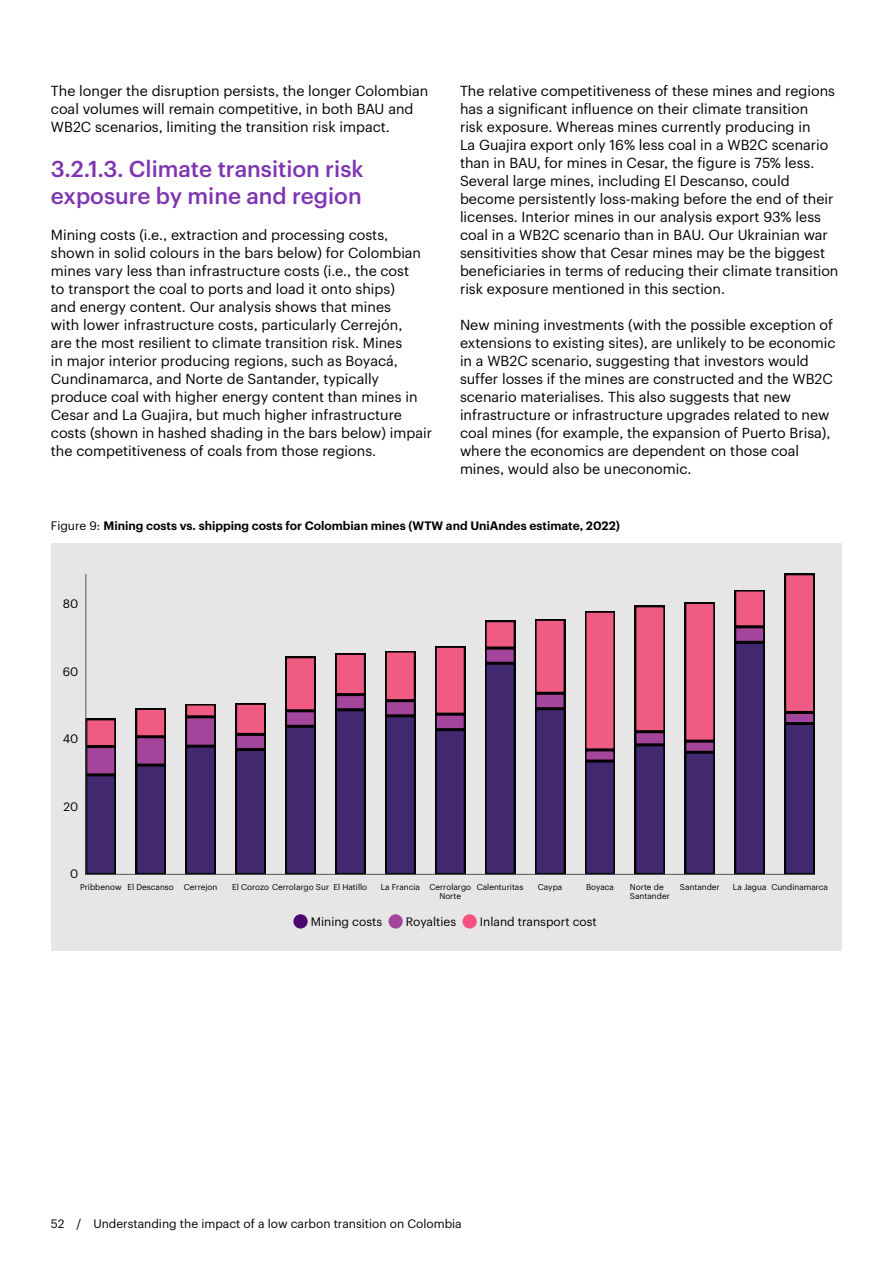
<style>
.page{position:relative;width:893px;height:1263px;background:#fff}
.page>*{position:absolute;margin:0;border:0;box-sizing:border-box;transform-origin:0 0}
.Subhead_15_18{font:500 22.5px/27px "Graphik";color:#7f35b2}
.Body_9_5_12{font:14.25px/18px "Graphik";color:#000}
.Body_9_5_12-2{font:12px "Graphik";color:#000}
.Caption_8_10{font:600 12px "Graphik";color:#000}
.t1{font:8.25px/9.1px "Graphik";color:#000}
.s1{font-weight:400}
</style>
<div class="page">
<div style="left:52px;top:543px;width:790px;height:408px;background:#e6e6e6"></div>
<svg style="left:86px;top:719px;width:30px;height:155px;background:#602f68"></svg>
<svg style="left:136px;top:708px;width:30px;height:166px;background:#5d2d67"></svg>
<svg style="left:186px;top:704px;width:30px;height:170px;background:#4e2965"></svg>
<svg style="left:236px;top:703px;width:30px;height:171px;background:#582c64"></svg>
<svg style="left:285px;top:657px;width:30px;height:217px;background:#622f66"></svg>
<svg style="left:335px;top:653px;width:30px;height:221px;background:#582c64"></svg>
<svg style="left:385px;top:651px;width:30px;height:223px;background:#5e2e65"></svg>
<svg style="left:435px;top:646px;width:30px;height:228px;background:#6a3167"></svg>
<svg style="left:485px;top:621px;width:30px;height:253px;background:#4c2964"></svg>
<svg style="left:535px;top:619px;width:30px;height:255px;background:#683167"></svg>
<svg style="left:585px;top:611px;width:30px;height:263px;background:#8c3b6b"></svg>
<svg style="left:635px;top:606px;width:30px;height:268px;background:#833869"></svg>
<svg style="left:685px;top:602px;width:30px;height:272px;background:#883969"></svg>
<svg style="left:735px;top:590px;width:30px;height:284px;background:#4e2962"></svg>
<svg style="left:785px;top:574px;width:30px;height:300px;background:#7f3767"></svg>
<hr style="left:85px;top:574px;width:1px;height:301px;background:#58595b">
<hr style="left:85px;top:874px;width:730px;height:1px;background:#58595b">
<div style="left:293px;top:914px;width:15px;height:14px;background:#48086f;border-radius:50%"></div>
<div style="left:388px;top:914px;width:15px;height:14px;background:#a4459a;border-radius:50%"></div>
<div style="left:462px;top:914px;width:15px;height:14px;background:#f6517f;border-radius:50%"></div>
<p class="Body_9_5_12" style="left:51px;top:81px;width:379px">The longer the disruption persists, the longer Colombian coal volumes will remain competitive, in both BAU and<br>WB2C scenarios, limiting the transition risk impact.</p>
<p class="Subhead_15_18" style="left:51px;top:153px;width:314px">3.2.1.3. Climate transition risk exposure by mine and region</p>
<p class="Body_9_5_12" style="left:51px;top:225px;width:383px">Mining costs (i.e., extraction and processing costs, shown in solid colours in the bars below) for Colombian mines vary less than infrastructure costs (i.e., the cost<br>to transport the coal to ports and load it onto ships)<br>and energy content. Our analysis shows that mines<br>with lower infrastructure costs, particularly Cerrejón,<br>are the most resilient to climate transition risk. Mines<br>in major interior producing regions, such as Boyacá, Cundinamarca, and Norte de Santander, typically produce coal with higher energy content than mines in Cesar and La Guajira, but much higher infrastructure costs (shown in hashed shading in the bars below) impair the competitiveness of coals from those regions.</p>
<p class="Body_9_5_12" style="left:460px;top:81px;width:380px">The relative competitiveness of these mines and regions has a significant influence on their climate transition<br>risk exposure. Whereas mines currently producing in<br>La Guajira export only 16% less coal in a WB2C scenario than in BAU, for mines in Cesar, the figure is 75% less.<br>Several large mines, including El Descanso, could become persistently loss-making before the end of their licenses. Interior mines in our analysis export 93% less coal in a WB2C scenario than in BAU. Our Ukrainian war sensitivities show that Cesar mines may be the biggest beneficiaries in terms of reducing their climate transition risk exposure mentioned in this section.</p>
<p class="Body_9_5_12" style="left:460px;top:315px;width:377px">New mining investments (with the possible exception of extensions to existing sites), are unlikely to be economic in a WB2C scenario, suggesting that investors would suffer losses if the mines are constructed and the WB2C scenario materialises. This also suggests that new infrastructure or infrastructure upgrades related to new coal mines (for example, the expansion of Puerto Brisa), where the economics are dependent on those coal mines, would also be uneconomic.</p>
<p class="Caption_8_10" style="left:51px;top:516px;width:571px"><span class="s1">Figure 9:</span> Mining costs vs. shipping costs for Colombian mines (WTW and UniAndes estimate, 2022)</p>
<p class="Body_9_5_12-2" style="left:63px;top:595px;width:17px">80</p>
<p class="Body_9_5_12-2" style="left:63px;top:662px;width:17px">60</p>
<p class="Body_9_5_12-2" style="left:63px;top:730px;width:17px">40</p>
<p class="Body_9_5_12-2" style="left:64px;top:797px;width:16px">20</p>
<p class="Body_9_5_12-2" style="left:70px;top:865px;width:10px">0</p>
<p class="t1" style="left:80px;top:881px;width:139px">Pribbenow El Descanso Cerrejon</p>
<p class="t1" style="left:232px;top:881px;width:137px">El Corozo Cerrolargo Sur El Hatillo</p>
<p class="t1" style="left:439px;top:881px;width:33px;text-indent:-59px">La Francia Cerrolargo<br>Norte</p>
<p class="t1" style="left:477px;top:881px;width:48px">Calenturitas</p>
<p class="t1" style="left:538px;top:881px;width:26px">Caypa</p>
<p class="t1" style="left:586px;top:881px;width:30px">Boyaca</p>
<p class="t1" style="left:630px;top:881px;width:41px">Norte de<br>Santander</p>
<p class="t1" style="left:680px;top:881px;width:41px">Santander</p>
<p class="t1" style="left:733px;top:881px;width:97px">La Jagua Cundinamarca</p>
<p class="Body_9_5_12-2" style="left:311px;top:912px;width:73px">Mining costs</p>
<p class="Body_9_5_12-2" style="left:406px;top:912px;width:52px">Royalties</p>
<p class="Body_9_5_12-2" style="left:480px;top:912px;width:118px">Inland transport cost</p>
<p class="Body_9_5_12-2" style="left:51px;top:1215px;width:412px">52 / Understanding the impact of a low carbon transition on Colombia</p>
</div>
